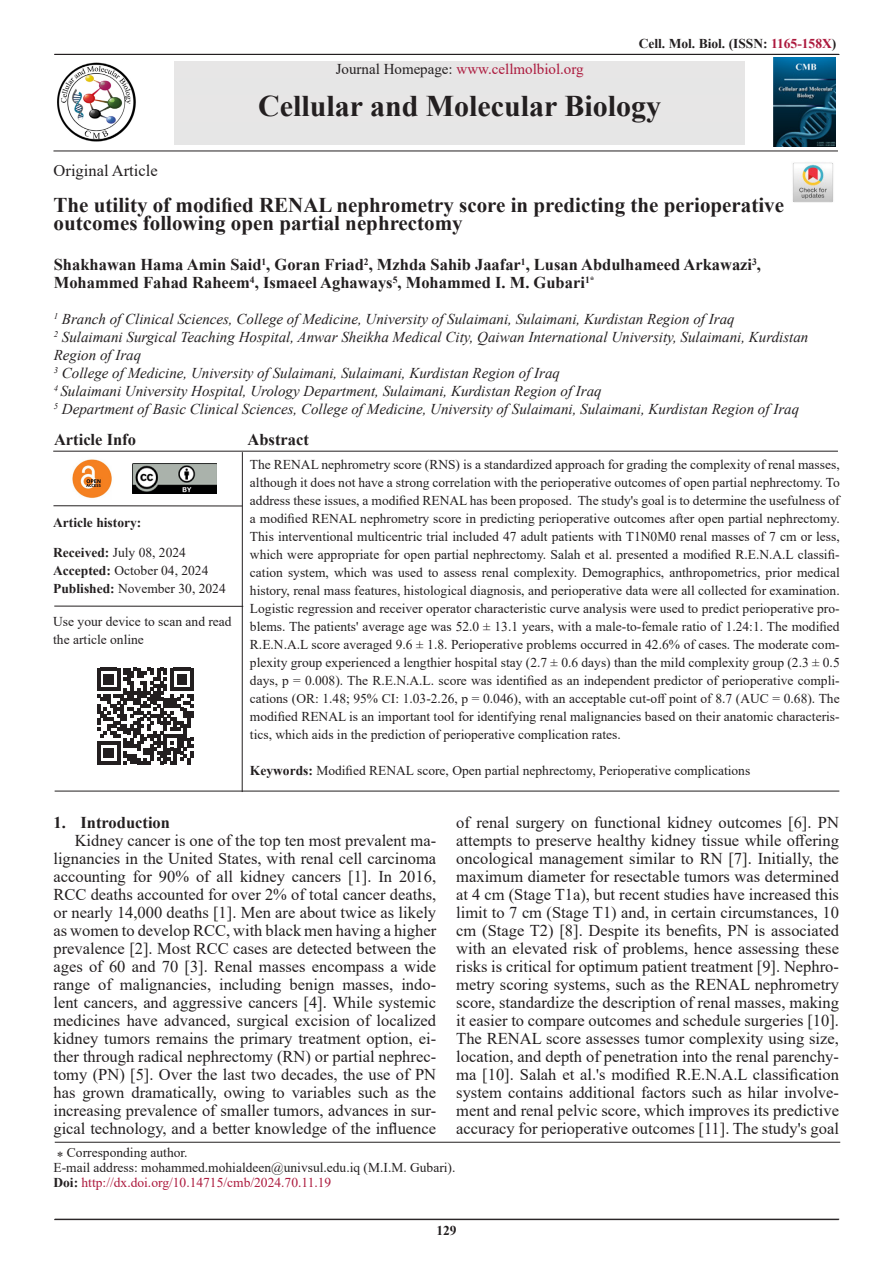
<style>
.page{position:relative;width:893px;height:1263px;background:#fff}
.page>*{position:absolute;margin:0;border:0;box-sizing:border-box;transform-origin:0 0}
.t1{font:700 30px "Times New Roman";color:#231f20}
.t2{font:700 21px/18px "Times New Roman";color:#231f20}
.t3{font:16.5px/18px "Times New Roman";color:#231f20;text-align:justify}
.t4{font:700 16.5px/18px "Times New Roman";color:#231f20}
.List_Paragraph{font:italic 15px/18px "Times New Roman";color:#231f20}
.t5{font:15px "Times New Roman";color:#ac193d}
.t6{font:13.5px/18px "Times New Roman";color:#231f20;text-align:justify}
.t7{font:700 13.5px "Times New Roman";color:#231f20}
.t8{font:13.5px "Times New Roman";color:#ac193d}
.s1{color:#ac193d}
.s2{color:#231f20}
.s3{font-weight:700}
.s4{font-weight:700;color:#231f20}
</style>
<div class="page">
<hr style="left:54px;top:1219px;width:785px;height:1px;background:#231f20">
<hr style="left:54px;top:54px;width:785px;height:1px;background:#231f20">
<hr style="left:53px;top:151px;width:785px;height:1px;background:#231f20">
<img style="left:773px;top:58px;width:62px;height:88px">
<div style="left:174px;top:62px;width:571px;height:83px;background:#e6e6e6"></div>
<img style="left:792px;top:162px;width:41px;height:41px">
<hr style="left:55px;top:1142px;width:785px;height:1px;background:#231f20">
<hr style="left:53px;top:451px;width:785px;height:1px;background:#231f20">
<hr style="left:54px;top:606px;width:189px;height:1px;background:#231f20">
<hr style="left:242px;top:452px;width:1px;height:340px;background:#231f20">
<hr style="left:55px;top:791px;width:784px;height:1px;background:#231f20">
<svg style="left:97px;top:668px;width:96px;height:96px"></svg>
<hr style="left:53px;top:505px;width:189px;height:1px;background:#231f20">
<img style="left:72px;top:459px;width:40px;height:40px">
<img style="left:57px;top:62px;width:79px;height:80px">
<img style="left:132px;top:464px;width:85px;height:29px">
<p class="t7" style="left:639px;top:34px;width:199px">Cell. Mol. Biol. (ISSN: <span class="s1">1165-158X</span>)</p>
<p class="t5" style="left:336px;top:59px;width:249px"><span class="s2">Journal Homepage:</span> www.cellmolbiol.org</p>
<p class="t1" style="left:258px;top:84px;width:405px">Cellular and Molecular Biology</p>
<p class="t3" style="left:54px;top:161px;width:106px">Original Article</p>
<p class="t2" style="left:54px;top:195px;width:732px">The utility of modified RENAL nephrometry score in predicting the perioperative outcomes following open partial nephrectomy</p>
<p class="t4" style="left:54px;top:255px;width:709px">Shakhawan Hama Amin Said<sup>1</sup>, Goran Friad<sup>2</sup>, Mzhda Sahib Jaafar<sup>1</sup>, Lusan Abdulhameed Arkawazi<sup>3</sup>,<br>Mohammed Fahad Raheem<sup>4</sup>, Ismaeel Aghaways<sup>5</sup>, Mohammed I. M. Gubari<sup>1*</sup></p>
<p class="List_Paragraph" style="left:54px;top:310px;width:682px"><sup>1</sup> Branch of Clinical Sciences, College of Medicine, University of Sulaimani, Sulaimani, Kurdistan Region of Iraq</p>
<p class="List_Paragraph" style="left:54px;top:328px;width:756px"><sup>2</sup> Sulaimani Surgical Teaching Hospital, Anwar Sheikha Medical City, ⁠Qaiwan International University, Sulaimani, Kurdistan<br>Region of Iraq</p>
<p class="List_Paragraph" style="left:54px;top:364px;width:508px"><sup>3</sup> College of Medicine, University of Sulaimani, Sulaimani, Kurdistan Region of Iraq</p>
<p class="List_Paragraph" style="left:54px;top:382px;width:549px"><sup>4</sup> Sulaimani University Hospital, Urology Department, Sulaimani, Kurdistan Region of Iraq</p>
<p class="List_Paragraph" style="left:54px;top:400px;width:747px"><sup>5</sup> Department of Basic Clinical Sciences, College of Medicine, University of Sulaimani, Sulaimani, Kurdistan Region of Iraq</p>
<p class="t4" style="left:54px;top:430px;width:84px">Article Info</p>
<p class="t4" style="left:248px;top:430px;width:63px">Abstract</p>
<p class="t7" style="left:53px;top:513px;width:90px">Article history:</p>
<p class="t6" style="left:53px;top:543px;width:134px"><span class="s3">Received:</span> July 08, 2024</p>
<p class="t6" style="left:53px;top:561px;width:157px"><span class="s3">Accepted:</span> October 04, 2024</p>
<p class="t6" style="left:53px;top:579px;width:174px"><span class="s3">Published:</span> November 30, 2024</p>
<p class="t6" style="left:53px;top:612px;width:180px">Use your device to scan and read the article online</p>
<p class="t6" style="left:250px;top:455px;width:591px">The RENAL nephrometry score (RNS) is a standardized approach for grading the complexity of renal masses, although it does not have a strong correlation with the perioperative outcomes of open partial nephrectomy. To address these issues, a modified RENAL has been proposed. The study's goal is to determine the usefulness of a modified RENAL nephrometry score in predicting perioperative outcomes after open partial nephrectomy.<br>This interventional multicentric trial included 47 adult patients with T1N0M0 renal masses of 7 cm or less, which were appropriate for open partial nephrectomy. Salah et al. presented a modified R.E.N.A.L classifi&shy;cation system, which was used to assess renal complexity. Demographics, anthropometrics, prior medical history, renal mass features, histological diagnosis, and perioperative data were all collected for examination.<br>Logistic regression and receiver operator characteristic curve analysis were used to predict perioperative pro&shy;blems. The patients' average age was 52.0 ± 13.1 years, with a male-to-female ratio of 1.24:1. The modified R.E.N.A.L score averaged 9.6 ± 1.8. Perioperative problems occurred in 42.6% of cases. The moderate com&shy;plexity group experienced a lengthier hospital stay (2.7 ± 0.6 days) than the mild complexity group (2.3 ± 0.5 days, p = 0.008). The R.E.N.A.L. score was identified as an independent predictor of perioperative compli&shy;cations (OR: 1.48; 95% CI: 1.03-2.26, p = 0.046), with an acceptable cut-off point of 8.7 (AUC = 0.68). The modified RENAL is an important tool for identifying renal malignancies based on their anatomic characteris&shy;tics, which aids in the prediction of perioperative complication rates.</p>
<p class="t6" style="left:250px;top:761px;width:502px"><span class="s3">Keywords:</span> Modified RENAL score, Open partial nephrectomy, Perioperative complications</p>
<p class="t4" style="left:53px;top:813px;width:118px">1. Introduction</p>
<p class="t3" style="left:53px;top:831px;width:384px;text-indent:21px">Kidney cancer is one of the top ten most prevalent ma&shy;lignancies in the United States, with renal cell carcinoma accounting for 90% of all kidney cancers [1]. In 2016, RCC deaths accounted for over 2% of total cancer deaths, or nearly 14,000 deaths [1]. Men are about twice as likely as women to develop RCC, with black men having a higher prevalence [2]. Most RCC cases are detected between the ages of 60 and 70 [3]. Renal masses encompass a wide range of malignancies, including benign masses, indo&shy;lent cancers, and aggressive cancers [4]. While systemic medicines have advanced, surgical excision of localized kidney tumors remains the primary treatment option, ei&shy;ther through radical nephrectomy (RN) or partial nephrec&shy;tomy (PN) [5]. Over the last two decades, the use of PN has grown dramatically, owing to variables such as the increasing prevalence of smaller tumors, advances in sur&shy;gical technology, and a better knowledge of the influence</p>
<p class="t3" style="left:456px;top:813px;width:384px">of renal surgery on functional kidney outcomes [6]. PN attempts to preserve healthy kidney tissue while offering oncological management similar to RN [7]. Initially, the maximum diameter for resectable tumors was determined at 4 cm (Stage T1a), but recent studies have increased this limit to 7 cm (Stage T1) and, in certain circumstances, 10 cm (Stage T2) [8]. Despite its benefits, PN is associated with an elevated risk of problems, hence assessing these risks is critical for optimum patient treatment [9]. Nephro&shy;metry scoring systems, such as the RENAL nephrometry score, standardize the description of renal masses, making it easier to compare outcomes and schedule surgeries [10].<br>The RENAL score assesses tumor complexity using size, location, and depth of penetration into the renal parenchy&shy;ma [10]. Salah et al.'s modified R.E.N.A.L classification system contains additional factors such as hilar involve&shy;ment and renal pelvic score, which improves its predictive accuracy for perioperative outcomes [11]. The study's goal</p>
<p class="t6" style="left:57px;top:1143px;width:132px">⁎ Corresponding author.</p>
<p class="t6" style="left:53px;top:1158px;width:404px">E-mail address: mohammed.mohialdeen@univsul.edu.iq (M.I.M. Gubari).</p>
<p class="t8" style="left:53px;top:1172px;width:279px"><span class="s4">Doi:</span> http://dx.doi.org/10.14715/cmb/2024.70.11.19</p>
<p class="t7" style="left:436px;top:1220px;width:22px">129</p>
</div>
